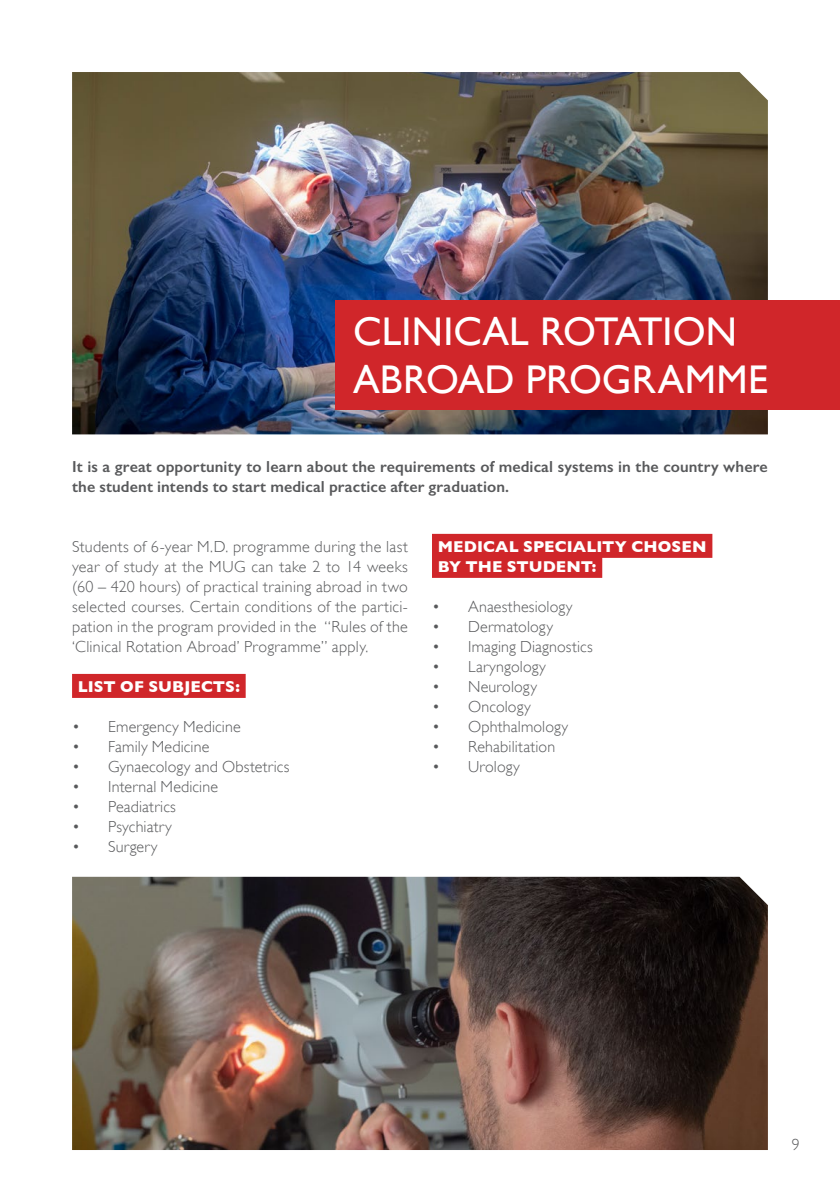
<style>
.page{position:relative;width:840px;height:1191px;background:#fff}
.page>*{position:absolute;margin:0;border:0;box-sizing:border-box;transform-origin:0 0}
.t1{font:40px/48px "Gill Sans";letter-spacing:.005em;color:#fff}
.t2{font:300 16px/20px "Gill Sans";letter-spacing:.01em;color:#58595b;text-align:justify}
.t3{font:600 16px/20px "Gill Sans";letter-spacing:.01em;color:#58595b}
.t4{font:700 16px/20px "Gill Sans";letter-spacing:.005em;color:#fff}
</style>
<div class="page">
<div style="left:72px;top:674px;width:173px;height:24px;background:#d0262a"></div>
<div style="left:432px;top:534px;width:280px;height:24px;background:#d0262a"></div>
<div style="left:432px;top:554px;width:170px;height:24px;background:#d0262a"></div>
<img style="left:72px;top:72px;width:695px;height:362px">
<img style="left:72px;top:876px;width:695px;height:274px">
<div style="left:336px;top:300px;width:503px;height:110px;background:#d0262a"></div>
<h1 class="t1" style="left:353px;top:307px;width:416px">CLINICAL ROTATION<br>ABROAD PROGRAMME</h1>
<p class="t3" style="left:72px;top:456px;width:696px">It is a great opportunity to learn about the requirements of medical systems in the country where the student intends to start medical practice after graduation.</p>
<p class="t2" style="left:72px;top:537px;width:337px">Students of 6-year M.D. programme during the last year of study at the MUG can take 2 to 14 weeks (60 – 420 hours) of practical training abroad in two selected courses. Certain conditions of the partici&shy;pation in the program provided in the “Rules of the ‘Clinical Rotation Abroad’ Programme” apply.</p>
<p class="t4" style="left:78px;top:676px;width:163px">LIST OF SUBJECTS:</p>
<p class="t2" style="left:72px;top:717px;width:170px">• Emergency Medicine</p>
<p class="t2" style="left:72px;top:737px;width:139px">• Family Medicine</p>
<p class="t2" style="left:72px;top:757px;width:219px">• Gynaecology and Obstetrics</p>
<p class="t2" style="left:72px;top:777px;width:147px">• Internal Medicine</p>
<p class="t2" style="left:72px;top:797px;width:105px">• Peadiatrics</p>
<p class="t2" style="left:72px;top:817px;width:101px">• Psychiatry</p>
<p class="t2" style="left:72px;top:837px;width:87px">• Surgery</p>
<p class="t4" style="left:437px;top:536px;width:270px">MEDICAL SPECIALITY CHOSEN<br>BY THE STUDENT:</p>
<p class="t2" style="left:432px;top:597px;width:142px">• Anaesthesiology</p>
<p class="t2" style="left:432px;top:617px;width:122px">• Dermatology</p>
<p class="t2" style="left:432px;top:637px;width:162px">• Imaging Diagnostics</p>
<p class="t2" style="left:432px;top:657px;width:115px">• Laryngology</p>
<p class="t2" style="left:432px;top:677px;width:106px">• Neurology</p>
<p class="t2" style="left:432px;top:697px;width:100px">• Oncology</p>
<p class="t2" style="left:432px;top:717px;width:138px">• Ophthalmology</p>
<p class="t2" style="left:432px;top:737px;width:125px">• Rehabilitation</p>
<p class="t2" style="left:432px;top:757px;width:89px">• Urology</p>
<p class="t2" style="left:791px;top:1135px;width:9px">9</p>
</div>
